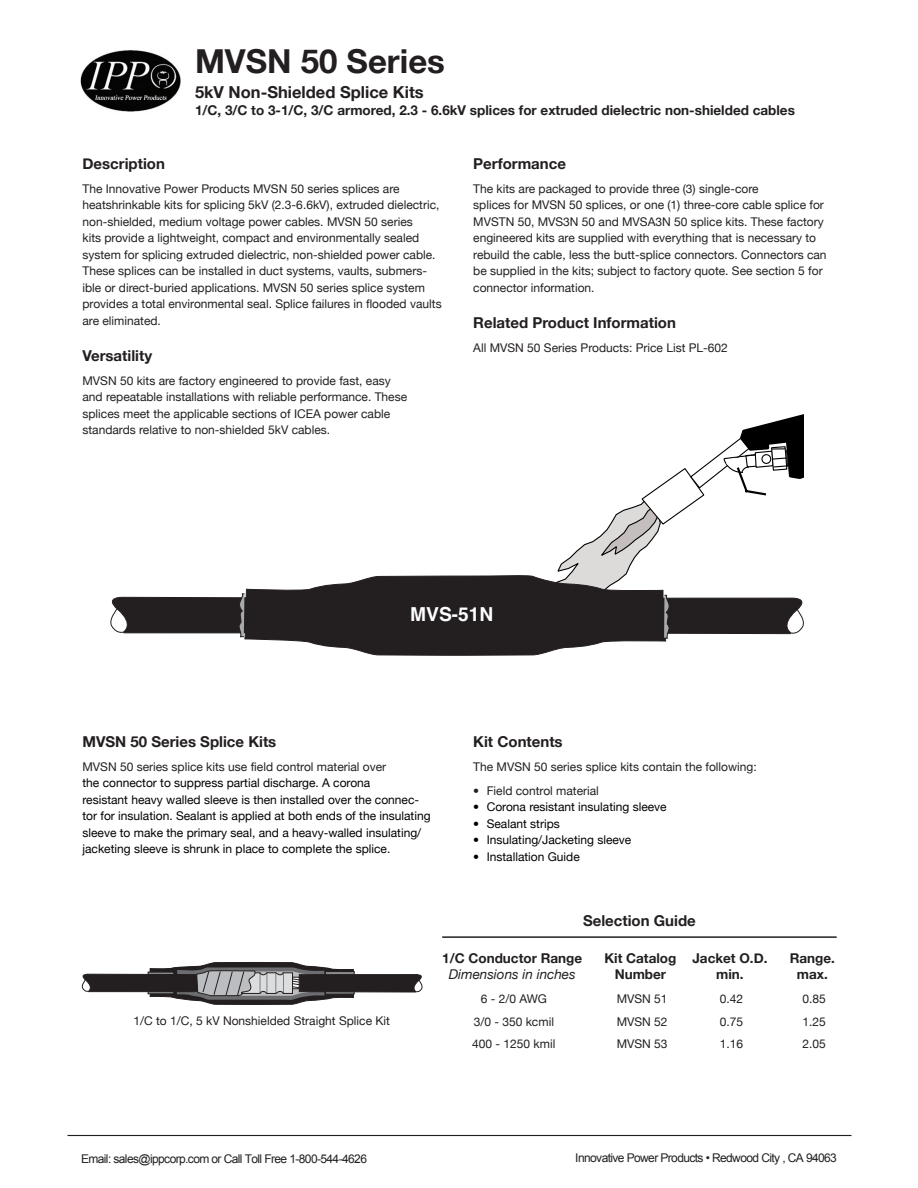
<style>
.page{position:relative;width:918px;height:1188px;background:#fff}
.page>*{position:absolute;margin:0;border:0;box-sizing:border-box;transform-origin:0 0}
.t1{font:700 33px "Helvetica Neue";color:#231f20}
.t2{font:700 19.2px "Helvetica";color:#fff}
.t3{font:700 16.5px "Helvetica Neue";color:#231f20}
.t4{font:700 15px "Helvetica Neue";color:#231f20}
.Table_style_1{font:700 13.5px "Helvetica Neue";color:#231f20}
.Table_style_1-2{font:italic 13.5px "Helvetica Neue";color:#231f20}
.Body_Copy{font:12px/16.5px "Helvetica Neue";color:#231f20}
.Body_Copy-2{font:12px/16.5px "Helvetica Neue";color:#000}
.Line_1{font:12px "Helvetica Neue";color:#231f20}
.t5{font:12px "Arial";letter-spacing:-.05em;color:#231f20}
.Bullet_Pts_Body{font:12px "Helvetica Neue";color:#000}
.Line_1_Bullet_pts{font:12px "Helvetica Neue";color:#231f20}
</style>
<div class="page">
<hr style="left:68px;top:1135px;width:783px;height:1px;background:#231f20">
<img style="left:80px;top:50px;width:101px;height:62px">
<svg style="left:110px;top:414px;width:694px;height:242px"></svg>
<svg style="left:81px;top:962px;width:342px;height:43px"></svg>
<hr style="left:442px;top:936px;width:395px;height:2px;background:#231f20">
<p class="t1" style="left:195px;top:31px;width:252px">MVSN 50 Series</p>
<p class="t3" style="left:195px;top:77px;width:230px">5kV Non-Shielded Splice Kits</p>
<p class="Table_style_1" style="left:195px;top:98px;width:601px">1/C, 3/C to 3-1/C, 3/C armored, 2.3 - 6.6kV splices for extruded dielectric non-shielded cables</p>
<p class="t4" style="left:82px;top:150px;width:84px">Description</p>
<p class="Line_1" style="left:82px;top:178px;width:319px">The Innovative Power Products MVSN 50 series splices are</p>
<p class="Body_Copy" style="left:82px;top:196px;width:361px">heatshrinkable kits for splicing 5kV (2.3-6.6kV), extruded dielectric, non-shielded, medium voltage power cables. MVSN 50 series<br>kits provide a lightweight, compact and environmentally sealed system for splicing extruded dielectric, non-shielded power cable.<br>These splices can be installed in duct systems, vaults, submers&shy;ible or direct-buried applications. MVSN 50 series splice system provides a total environmental seal. Splice failures in flooded vaults are eliminated.</p>
<p class="t4" style="left:82px;top:342px;width:71px">Versatility</p>
<p class="Line_1" style="left:82px;top:370px;width:310px">MVSN 50 kits are factory engineered to provide fast, easy</p>
<p class="Body_Copy" style="left:82px;top:388px;width:326px">and repeatable installations with reliable performance. These splices meet the applicable sections of ICEA power cable standards relative to non-shielded 5kV cables.</p>
<p class="t4" style="left:473px;top:150px;width:94px">Performance</p>
<p class="Line_1" style="left:473px;top:178px;width:287px">The kits are packaged to provide three (3) single-core</p>
<p class="Body_Copy" style="left:473px;top:196px;width:355px">splices for MVSN 50 splices, or one (1) three-core cable splice for MVSTN 50, MVS3N 50 and MVSA3N 50 splice kits. These factory engineered kits are supplied with everything that is necessary to rebuild the cable, less the butt-splice connectors. Connectors can be supplied in the kits; subject to factory quote. See section 5 for connector information.</p>
<p class="t4" style="left:473px;top:309px;width:204px">Related Product Information</p>
<p class="Body_Copy" style="left:473px;top:339px;width:256px">All MVSN 50 Series Products: Price List PL-602</p>
<p class="t2" style="left:410px;top:597px;width:85px">MVS-51N</p>
<p class="t4" style="left:82px;top:728px;width:195px">MVSN 50 Series Splice Kits</p>
<p class="Line_1" style="left:82px;top:756px;width:305px">MVSN 50 series splice kits use field control material over</p>
<p class="Body_Copy-2" style="left:82px;top:774px;width:350px">the connector to suppress partial discharge. A corona<br>resistant heavy walled sleeve is then installed over the connec&shy;tor for insulation. Sealant is applied at both ends of the insulating sleeve to make the primary seal, and a heavy-walled insulating/ jacketing sleeve is shrunk in place to complete the splice.</p>
<p class="t4" style="left:473px;top:728px;width:91px">Kit Contents</p>
<p class="Line_1" style="left:473px;top:756px;width:285px">The MVSN 50 series splice kits contain the following:</p>
<p class="Line_1_Bullet_pts" style="left:473px;top:780px;width:127px">• Field control material</p>
<p class="Bullet_Pts_Body" style="left:473px;top:797px;width:195px">• Corona resistant insulating sleeve</p>
<p class="Bullet_Pts_Body" style="left:473px;top:813px;width:88px">• Sealant strips</p>
<p class="Bullet_Pts_Body" style="left:473px;top:830px;width:160px">• Insulating/Jacketing sleeve</p>
<p class="Bullet_Pts_Body" style="left:473px;top:846px;width:108px">• Installation Guide</p>
<p class="Body_Copy" style="left:134px;top:1012px;width:258px">1/C to 1/C, 5 kV Nonshielded Straight Splice Kit</p>
<p class="t4" style="left:583px;top:907px;width:114px">Selection Guide</p>
<p class="Table_style_1" style="left:604px;top:946px;width:73px">Kit Catalog</p>
<p class="Table_style_1" style="left:615px;top:962px;width:53px">Number</p>
<p class="Body_Copy" style="left:617px;top:990px;width:52px">MVSN 51</p>
<p class="Body_Copy" style="left:617px;top:1012px;width:52px">MVSN 52</p>
<p class="Body_Copy" style="left:617px;top:1035px;width:52px">MVSN 53</p>
<p class="Table_style_1" style="left:442px;top:946px;width:142px">1/C Conductor Range</p>
<p class="Table_style_1-2" style="left:449px;top:963px;width:129px">Dimensions in inches</p>
<p class="Body_Copy" style="left:481px;top:990px;width:68px">6 - 2/0 AWG</p>
<p class="Body_Copy" style="left:474px;top:1012px;width:82px">3/0 - 350 kcmil</p>
<p class="Body_Copy" style="left:472px;top:1035px;width:85px">400 - 1250 kmil</p>
<p class="Table_style_1" style="left:692px;top:946px;width:77px">Jacket O.D.</p>
<p class="Table_style_1" style="left:716px;top:962px;width:29px">min.</p>
<p class="Body_Copy" style="left:720px;top:990px;width:25px">0.42</p>
<p class="Body_Copy" style="left:720px;top:1012px;width:25px">0.75</p>
<p class="Body_Copy" style="left:720px;top:1035px;width:25px">1.16</p>
<p class="Table_style_1" style="left:790px;top:946px;width:47px">Range.</p>
<p class="Table_style_1" style="left:797px;top:962px;width:32px">max.</p>
<p class="Body_Copy" style="left:802px;top:990px;width:25px">0.85</p>
<p class="Body_Copy" style="left:802px;top:1012px;width:25px">1.25</p>
<p class="Body_Copy" style="left:802px;top:1035px;width:25px">2.05</p>
<p class="t5" style="left:81px;top:1151px;width:288px">Email: sales@ippcorp.com or Call Toll Free 1-800-544-4626</p>
<p class="t5" style="left:575px;top:1150px;width:263px">Innovative Power Products • Redwood City , CA 94063</p>
</div>
